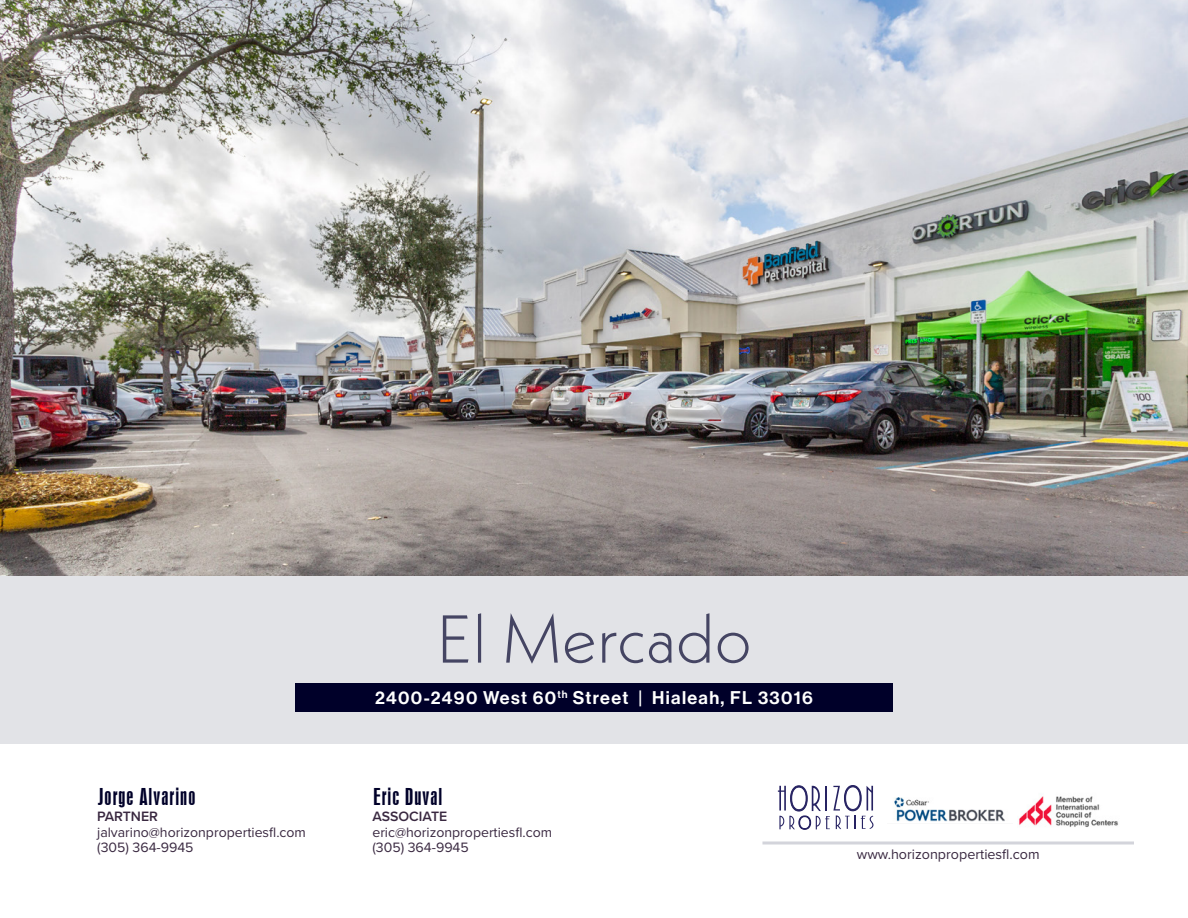
<style>
.page{position:relative;width:1188px;height:918px;background:#fff}
.page>*{position:absolute;margin:0;border:0;box-sizing:border-box;transform-origin:0 0}
.t1{font:300 67.5px "Neue Kabel";color:#454563}
.t2{font:21.75px "Swiss 924 BT Regular B";letter-spacing:.05em;color:#000029}
.t3{font:18px "N Haas Grotesk DS Pro 65 Md";letter-spacing:.075em;color:#fff}
.t4{font:14.4px "Proxima Nova";color:#392840}
.t5{font:14.1px/15.5px "Proxima Nova";color:#392840}
.t6{font:600 14.1px "Proxima Nova";color:#392840}
</style>
<div class="page">
<div style="left:0;top:542px;width:1188px;height:201px;background:#e2e3e7"></div>
<img style="left:0;top:0;width:1188px;height:576px">
<div style="left:295px;top:683px;width:598px;height:29px;background:#000029"></div>
<img style="left:894px;top:798px;width:111px;height:24px">
<svg style="left:778px;top:785px;width:96px;height:45px"></svg>
<hr style="left:762px;top:842px;width:372px;height:2px;background:#d3d4db">
<img style="left:1019px;top:795px;width:99px;height:32px">
<h2 class="t2" style="left:98px;top:784px;width:99px">Jorge Alvarino</h2>
<p class="t6" style="left:97px;top:806px;width:62px">PARTNER</p>
<p class="t5" style="left:97px;top:824px;width:210px">jalvarino@horizonpropertiesfl.com (305) 364-9945</p>
<h1 class="t1" style="left:437px;top:596px;width:316px">El Mercado</h1>
<p class="t3" style="left:375px;top:688px;width:439px">2400-2490 West 60<sup>th</sup> Street | Hialeah, FL 33016</p>
<h2 class="t2" style="left:373px;top:784px;width:70px">Eric Duval</h2>
<p class="t6" style="left:372px;top:806px;width:76px">ASSOCIATE</p>
<p class="t5" style="left:372px;top:824px;width:181px">eric@horizonpropertiesfl.com (305) 364-9945</p>
<p class="t4" style="left:857px;top:843px;width:184px">www.horizonpropertiesfl.com</p>
</div>
